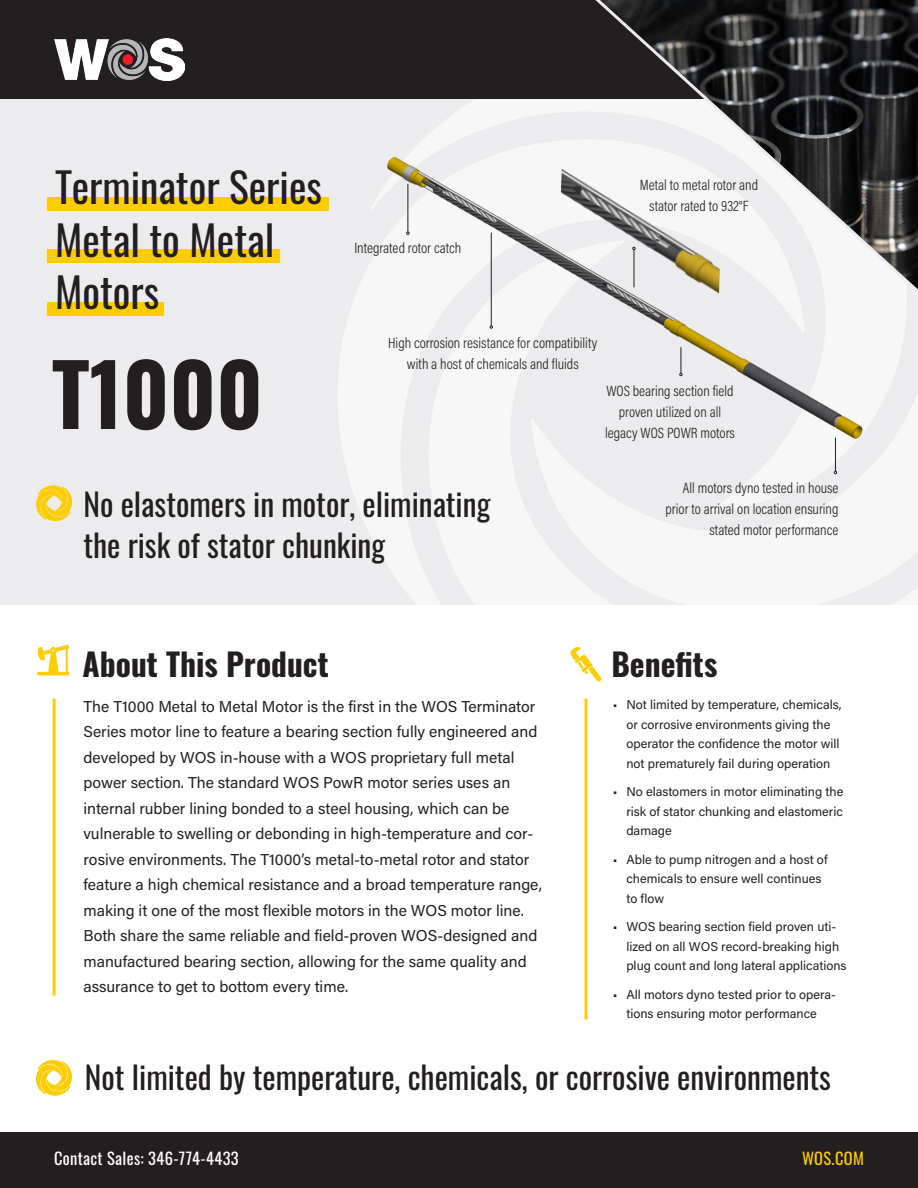
<style>
.page{position:relative;width:918px;height:1188px;background:#fff}
.page>*{position:absolute;margin:0;border:0;box-sizing:border-box;transform-origin:0 0}
.t1{font:700 85.05px "Oswald";color:#231f20}
.t2{font:41.55px "Oswald";color:#231f20}
.t3{font:31.5px "Oswald";color:#231f20}
.t4{font:700 31.5px "Oswald";color:#231f20}
.t5{font:16.5px "Oswald";letter-spacing:.02em;color:#fff}
.t6{font:16.5px "Oswald";letter-spacing:.02em;color:#fccc03}
.t7{font:15.75px/25.5px "Acumin Pro";color:#231f20}
.t8{font:15px/21px "Acumin Variable Concept";color:#231f20;text-align:center}
.t9{font:12.75px/19.5px "Acumin Pro";color:#231f20}
</style>
<div class="page">
<div style="left:0;top:0;width:918px;height:605px;background:#ececee"></div>
<svg style="left:369px;top:98px;width:162px;height:36px"></svg>
<svg style="left:531px;top:98px;width:387px;height:507px;fill:#f7f7f8"></svg>
<svg style="left:338px;top:279px;width:467px;height:326px;fill:#f7f7f8"></svg>
<div style="left:0;top:0;width:918px;height:98px;background:#231f20"></div>
<svg style="left:573px;top:0;width:345px;height:304px"></svg>
<div style="left:0;top:1132px;width:918px;height:56px;background:#231f20"></div>
<hr style="left:584px;top:699px;width:3px;height:321px;background:#fccc03">
<hr style="left:53px;top:699px;width:3px;height:297px;background:#fccc03">
<svg style="left:37px;top:644px;width:32px;height:32px"></svg>
<svg style="left:570px;top:647px;width:32px;height:35px"></svg>
<svg style="left:36px;top:1060px;width:36px;height:35px"></svg>
<svg style="left:37px;top:486px;width:35px;height:35px"></svg>
<div style="left:48px;top:197px;width:281px;height:13px;background:#fdcd02"></div>
<div style="left:48px;top:249px;width:232px;height:14px;background:#fdcd02"></div>
<div style="left:48px;top:303px;width:116px;height:13px;background:#fdcd02"></div>
<img style="left:363px;top:134px;width:508px;height:323px">
<svg style="left:679px;top:347px;width:3px;height:29px"></svg>
<img style="left:557px;top:162px;width:166px;height:137px">
<hr style="left:634px;top:249px;width:1px;height:38px;background:#231f20">
<hr style="left:835px;top:438px;width:1px;height:33px;background:#231f20">
<img style="left:55px;top:39px;width:129px;height:41px">
<p class="t2" style="left:55px;top:150px;width:269px">Terminator Series</p>
<p class="t2" style="left:55px;top:203px;width:221px">Metal to Metal</p>
<p class="t2" style="left:55px;top:256px;width:106px">Motors</p>
<p class="t1" style="left:52px;top:350px;width:213px">T1000</p>
<p class="t8" style="left:354px;top:237px;width:109px">Integrated rotor catch</p>
<p class="t8" style="left:640px;top:174px;width:120px">Metal to metal rotor and stator rated to 932°F</p>
<p class="t8" style="left:388px;top:332px;width:211px">High corrosion resistance for compatibility with a host of chemicals and fluids</p>
<p class="t8" style="left:605px;top:380px;width:131px">WOS bearing section field proven utilized on all legacy WOS POWR motors</p>
<p class="t3" style="left:83px;top:477px;width:408px">No elastomers in motor, eliminating</p>
<p class="t3" style="left:83px;top:517px;width:303px">the risk of stator chunking</p>
<p class="t8" style="left:666px;top:477px;width:174px;text-align:right">All motors dyno tested in house prior to arrival on location ensuring stated motor performance</p>
<p class="t4" style="left:83px;top:647px;width:248px">About This Product</p>
<p class="t4" style="left:611px;top:647px;width:107px">Benefits</p>
<p class="t7" style="left:83px;top:693px;width:460px">The T1000 Metal to Metal Motor is the first in the WOS Terminator Series motor line to feature a bearing section fully engineered and developed by WOS in-house with a WOS proprietary full metal power section. The standard WOS PowR motor series uses an internal rubber lining bonded to a steel housing, which can be vulnerable to swelling or debonding in high-temperature and cor&shy;rosive environments. The T1000’s metal-to-metal rotor and stator feature a high chemical resistance and a broad temperature range, making it one of the most flexible motors in the WOS motor line.<br>Both share the same reliable and field-proven WOS-designed and manufactured bearing section, allowing for the same quality and assurance to get to bottom every time.</p>
<p class="t9" style="left:626px;top:695px;width:217px;text-indent:-14px">• Not limited by temperature, chemicals, or corrosive environments giving the operator the confidence the motor will not prematurely fail during operation</p>
<p class="t9" style="left:626px;top:782px;width:219px;text-align:justify;text-indent:-14px">• No elastomers in motor eliminating the risk of stator chunking and elastomeric damage</p>
<p class="t9" style="left:626px;top:849px;width:203px;text-indent:-14px">• Able to pump nitrogen and a host of chemicals to ensure well continues to flow</p>
<p class="t9" style="left:626px;top:917px;width:222px;text-indent:-14px">• WOS bearing section field proven uti&shy;lized on all WOS record-breaking high plug count and long lateral applications</p>
<p class="t9" style="left:613px;top:984px;width:225px;text-align:center">• All motors dyno tested prior to opera&shy;tions ensuring motor performance</p>
<p class="t3" style="left:85px;top:1049px;width:748px">Not limited by temperature, chemicals, or corrosive environments</p>
<p class="t5" style="left:54px;top:1144px;width:186px">Contact Sales: 346-774-4433</p>
<p class="t6" style="left:802px;top:1144px;width:63px">WOS.COM</p>
</div>
